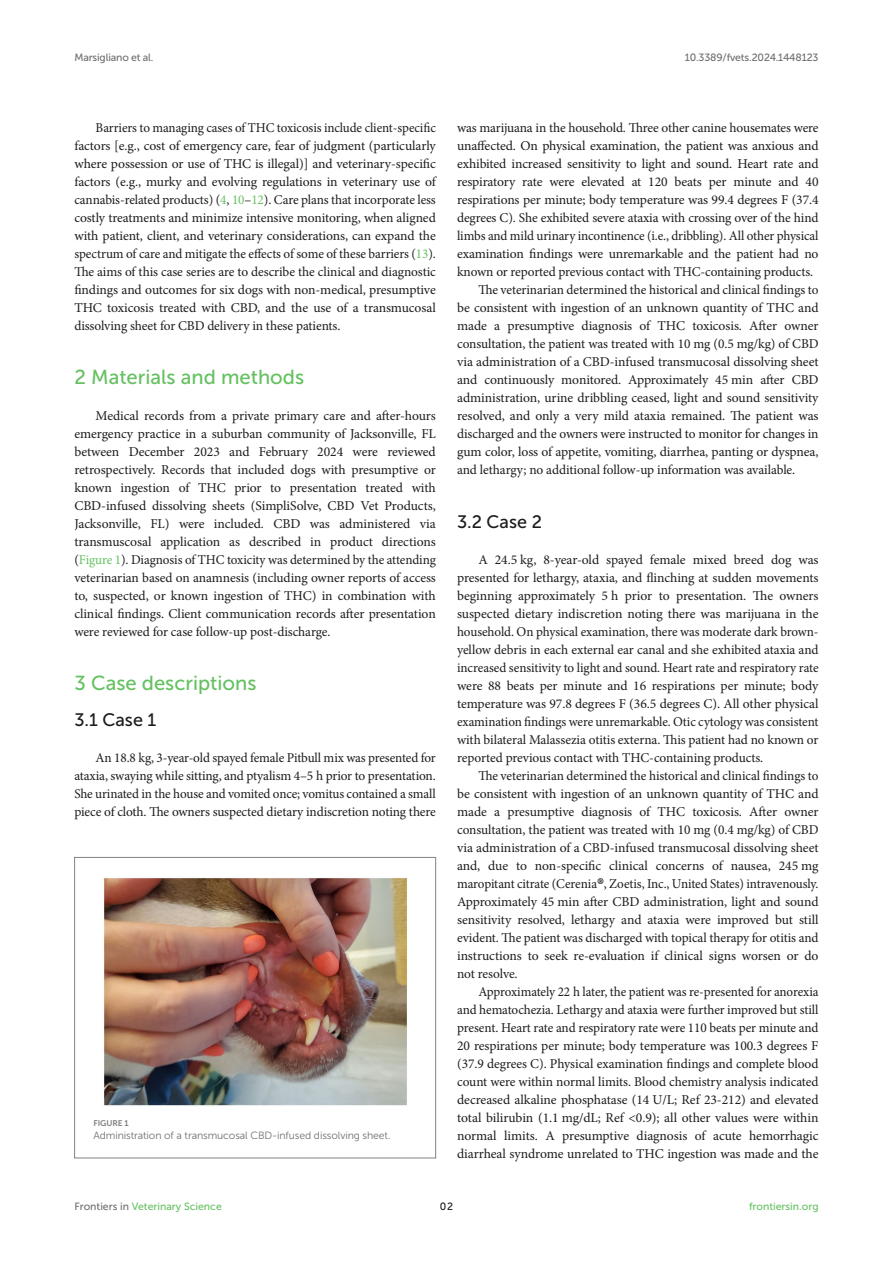
<style>
.page{position:relative;width:893px;height:1263px;background:#fff}
.page>*{position:absolute;margin:0;border:0;box-sizing:border-box;transform-origin:0 0}
.HEAD_1{font:20.25px "Museo Sans 500";color:#65c161}
.HEAD_2_after_HEAD_1{font:18px "Museo Sans 500";color:#1b1c1b}
.HEAD_2{font:18px "Museo Sans 500";color:#1b1c1b}
.TEXT{font:13.5px/18px "Minion Pro";letter-spacing:-.005em;color:#1b1c1b;text-align:justify}
.TEXT_FLUSH{font:13.5px/18px "Minion Pro";letter-spacing:-.01em;color:#1b1c1b;text-align:justify}
.FIG_LEG{font:10.5px "Museo Sans 300";letter-spacing:-.01em;color:#706f70}
.t1{font:10.5px "Museo Sans 500";color:#65c161}
.t2{font:10.5px "Museo Sans 500";letter-spacing:-.015em;color:#706f70}
.t3{font:10.5px "Museo Sans 500";color:#1b1c1b}
.FIG_HD{font:8.25px "Museo Sans 700";letter-spacing:-.01em;color:#7e7f7f}
.s1{color:#65c161}
.s2{font-size:22.5px;color:#000}
.s3{color:#706f70}
</style>
<div class="page">
<img style="left:102px;top:876px;width:306px;height:230px">
<div style="left:74px;top:857px;width:362px;height:301px;border:1px solid #808285"></div>
<p class="t2" style="left:74px;top:51px;width:81px">Marsigliano et al.</p>
<p class="t2" style="left:685px;top:51px;width:135px">10.3389/fvets.2024.1448123</p>
<p class="TEXT" style="left:74px;top:119px;width:363px;text-indent:21px">Barriers to managing cases of THC toxicosis include client-specific factors [e.g., cost of emergency care, fear of judgment (particularly where possession or use of THC is illegal)] and veterinary-specific factors (e.g., murky and evolving regulations in veterinary use of cannabis-related products) (<span class="s1">4</span>, <span class="s1">10</span>–<span class="s1">12</span>). Care plans that incorporate less costly treatments and minimize intensive monitoring, when aligned with patient, client, and veterinary considerations, can expand the spectrum of care and mitigate the effects of some of these barriers (<span class="s1">13</span>).<br>The aims of this case series are to describe the clinical and diagnostic findings and outcomes for six dogs with non-medical, presumptive THC toxicosis treated with CBD, and the use of a transmucosal dissolving sheet for CBD delivery in these patients.</p>
<p class="HEAD_1" style="left:74px;top:366px;width:231px">2 Materials and methods</p>
<p class="TEXT_FLUSH" style="left:74px;top:407px;width:363px;text-indent:21px">Medical records from a private primary care and after-hours emergency practice in a suburban community of Jacksonville, FL between December 2023 and February 2024 were reviewed retrospectively. Records that included dogs with presumptive or known ingestion of THC prior to presentation treated with CBD-infused dissolving sheets (SimpliSolve, CBD Vet Products, Jacksonville, FL) were included. CBD was administered via transmuscosal application as described in product directions (<span class="s1">Figure 1</span>). Diagnosis of THC toxicity was determined by the attending veterinarian based on anamnesis (including owner reports of access to, suspected, or known ingestion of THC) in combination with clinical findings. Client communication records after presentation were reviewed for case follow-up post-discharge.</p>
<p class="HEAD_1" style="left:74px;top:672px;width:184px">3 Case descriptions</p>
<p class="HEAD_2_after_HEAD_1" style="left:74px;top:710px;width:84px">3.1 Case 1</p>
<p class="TEXT_FLUSH" style="left:74px;top:749px;width:363px;text-indent:21px">An 18.8 kg, 3-year-old spayed female Pitbull mix was presented for ataxia, swaying while sitting, and ptyalism 4–5 h prior to presentation.<br>She urinated in the house and vomited once; vomitus contained a small piece of cloth. The owners suspected dietary indiscretion noting there</p>
<p class="FIG_HD" style="left:94px;top:1118px;width:37px">FIGURE 1</p>
<p class="FIG_LEG" style="left:94px;top:1130px;width:299px">Administration of a transmucosal CBD-infused dissolving sheet.</p>
<p class="TEXT_FLUSH" style="left:457px;top:119px;width:363px">was marijuana in the household. Three other canine housemates were unaffected. On physical examination, the patient was anxious and exhibited increased sensitivity to light and sound. Heart rate and respiratory rate were elevated at 120 beats per minute and 40 respirations per minute; body temperature was 99.4 degrees F (37.4 degrees C). She exhibited severe ataxia with crossing over of the hind limbs and mild urinary incontinence (i.e., dribbling). All other physical examination findings were unremarkable and the patient had no known or reported previous contact with THC-containing products.</p>
<p class="TEXT" style="left:457px;top:281px;width:363px;text-indent:21px">The veterinarian determined the historical and clinical findings to be consistent with ingestion of an unknown quantity of THC and made a presumptive diagnosis of THC toxicosis. After owner consultation, the patient was treated with 10 mg (0.5 mg/kg) of CBD via administration of a CBD-infused transmucosal dissolving sheet and continuously monitored. Approximately 45 min after CBD administration, urine dribbling ceased, light and sound sensitivity resolved, and only a very mild ataxia remained. The patient was discharged and the owners were instructed to monitor for changes in gum color, loss of appetite, vomiting, diarrhea, panting or dyspnea, and lethargy; no additional follow-up information was available.</p>
<p class="HEAD_2" style="left:457px;top:512px;width:87px">3.2 Case 2</p>
<p class="TEXT_FLUSH" style="left:457px;top:551px;width:363px;text-indent:21px">A 24.5 kg, 8-year-old spayed female mixed breed dog was presented for lethargy, ataxia, and flinching at sudden movements beginning approximately 5 h prior to presentation. The owners suspected dietary indiscretion noting there was marijuana in the household. On physical examination, there was moderate dark brown&shy;yellow debris in each external ear canal and she exhibited ataxia and increased sensitivity to light and sound. Heart rate and respiratory rate were 88 beats per minute and 16 respirations per minute; body temperature was 97.8 degrees F (36.5 degrees C). All other physical examination findings were unremarkable. Otic cytology was consistent with bilateral Malassezia otitis externa. This patient had no known or reported previous contact with THC-containing products.</p>
<p class="TEXT" style="left:457px;top:767px;width:363px;text-indent:21px">The veterinarian determined the historical and clinical findings to be consistent with ingestion of an unknown quantity of THC and made a presumptive diagnosis of THC toxicosis. After owner consultation, the patient was treated with 10 mg (0.4 mg/kg) of CBD via administration of a CBD-infused transmucosal dissolving sheet and, due to non-specific clinical concerns of nausea, 245 mg maropitant citrate (Cerenia<span class="s2">®</span>, Zoetis, Inc., United States) intravenously.<br>Approximately 45 min after CBD administration, light and sound sensitivity resolved, lethargy and ataxia were improved but still evident. The patient was discharged with topical therapy for otitis and instructions to seek re-evaluation if clinical signs worsen or do not resolve.</p>
<p class="TEXT" style="left:457px;top:983px;width:363px;text-indent:21px">Approximately 22 h later, the patient was re-presented for anorexia and hematochezia. Lethargy and ataxia were further improved but still present. Heart rate and respiratory rate were 110 beats per minute and 20 respirations per minute; body temperature was 100.3 degrees F (37.9 degrees C). Physical examination findings and complete blood count were within normal limits. Blood chemistry analysis indicated decreased alkaline phosphatase (14 U/L; Ref 23-212) and elevated total bilirubin (1.1 mg/dL; Ref &lt;0.9); all other values were within normal limits. A presumptive diagnosis of acute hemorrhagic diarrheal syndrome unrelated to THC ingestion was made and the</p>
<p class="t1" style="left:74px;top:1200px;width:149px"><span class="s3">Frontiers in</span> Veterinary Science</p>
<p class="t3" style="left:440px;top:1200px;width:15px">02</p>
<p class="t1" style="left:749px;top:1200px;width:71px">frontiersin.org</p>
</div>
